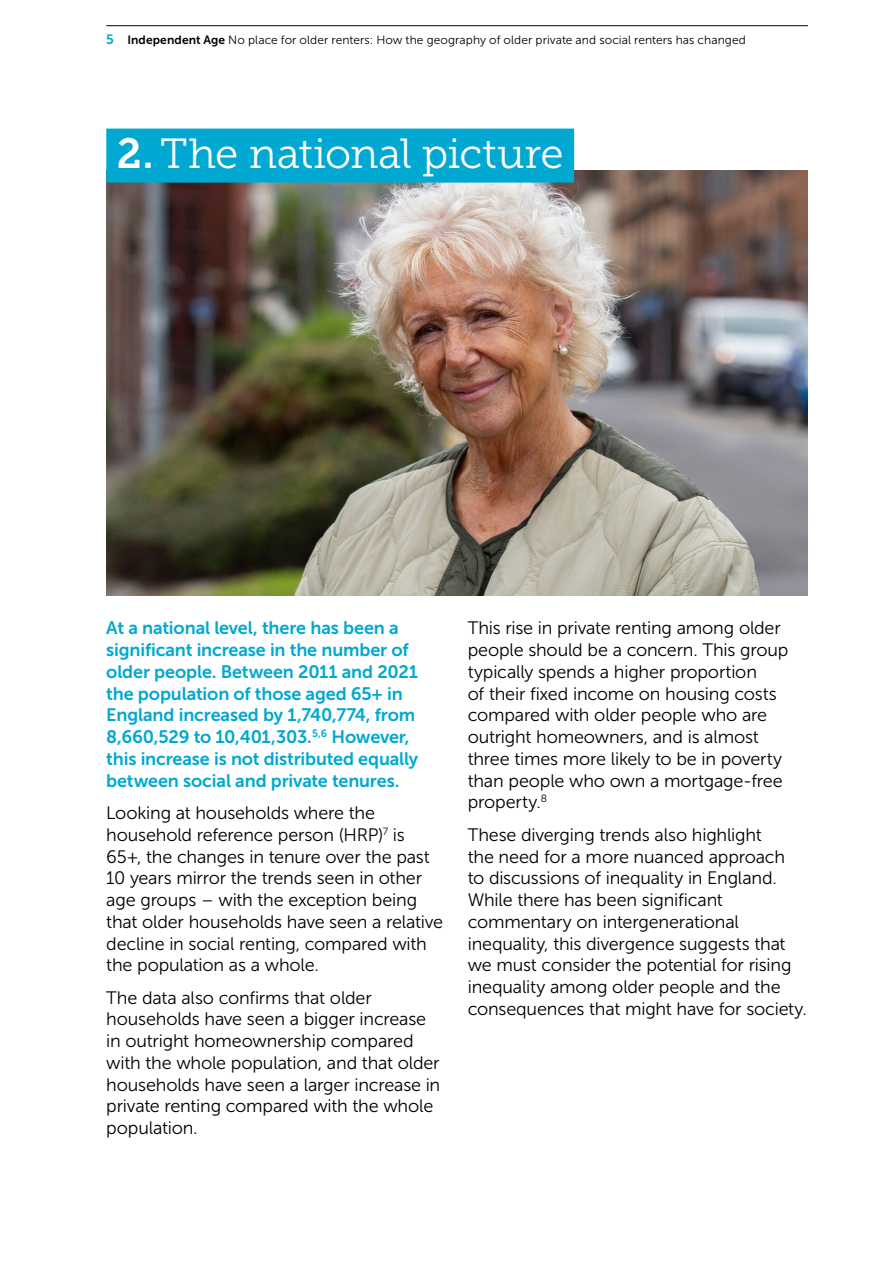
<style>
.page{position:relative;width:893px;height:1263px;background:#fff}
.page>*{position:absolute;margin:0;border:0;box-sizing:border-box;transform-origin:0 0}
.H2_numbered_headings{font:42px "Museo Slab 300";letter-spacing:-.02em;color:#fff}
.P___Body{font:18px/21.8px "Museo Sans 300";letter-spacing:-.01em;color:#000}
.P___Intro_para{font:18px/21.8px "Museo Sans 700";letter-spacing:-.01em;color:#00a8d2}
.t1{font:12px "Museo Sans 300";letter-spacing:.01em;color:#000}
.s1{font-family:"Museo Sans 700";font-size:13.5px;color:#00a8d2}
.s2{font-family:"Museo Sans 700"}
.s3{font-family:"Museo Slab 700"}
</style>
<div class="page">
<img style="left:106px;top:170px;width:702px;height:425px">
<div style="left:106px;top:129px;width:468px;height:54px;background:#00a8d2"></div>
<hr style="left:106px;top:25px;width:702px;height:1px;background:#000">
<p class="t1" style="left:106px;top:34px;width:641px"><span class="s1">5</span> <span class="s2">Independent Age</span> No place for older renters: How the geography of older private and social renters has changed</p>
<p class="H2_numbered_headings" style="left:117px;top:130px;width:448px"><span class="s3">2.</span> The national picture</p>
<p class="P___Intro_para" style="left:106px;top:617px;width:314px">At a national level, there has been a significant increase in the number of older people. Between 2011 and 2021 the population of those aged 65+ in England increased by 1,740,774, from 8,660,529 to 10,401,303.<sup>5,6</sup> However, this increase is not distributed equally between social and private tenures.</p>
<p class="P___Body" style="left:106px;top:802px;width:338px">Looking at households where the household reference person (HRP)<sup>7</sup> is 65+, the changes in tenure over the past 10 years mirror the trends seen in other age groups – with the exception being that older households have seen a relative decline in social renting, compared with the population as a whole.</p>
<p class="P___Body" style="left:106px;top:987px;width:335px">The data also confirms that older households have seen a bigger increase in outright homeownership compared with the whole population, and that older households have seen a larger increase in private renting compared with the whole population.</p>
<p class="P___Body" style="left:468px;top:617px;width:322px">This rise in private renting among older people should be a concern. This group typically spends a higher proportion<br>of their fixed income on housing costs compared with older people who are outright homeowners, and is almost three times more likely to be in poverty than people who own a mortgage-free property.<sup>8</sup></p>
<p class="P___Body" style="left:468px;top:824px;width:341px">These diverging trends also highlight<br>the need for a more nuanced approach<br>to discussions of inequality in England.<br>While there has been significant commentary on intergenerational inequality, this divergence suggests that we must consider the potential for rising inequality among older people and the consequences that might have for society.</p>
</div>
